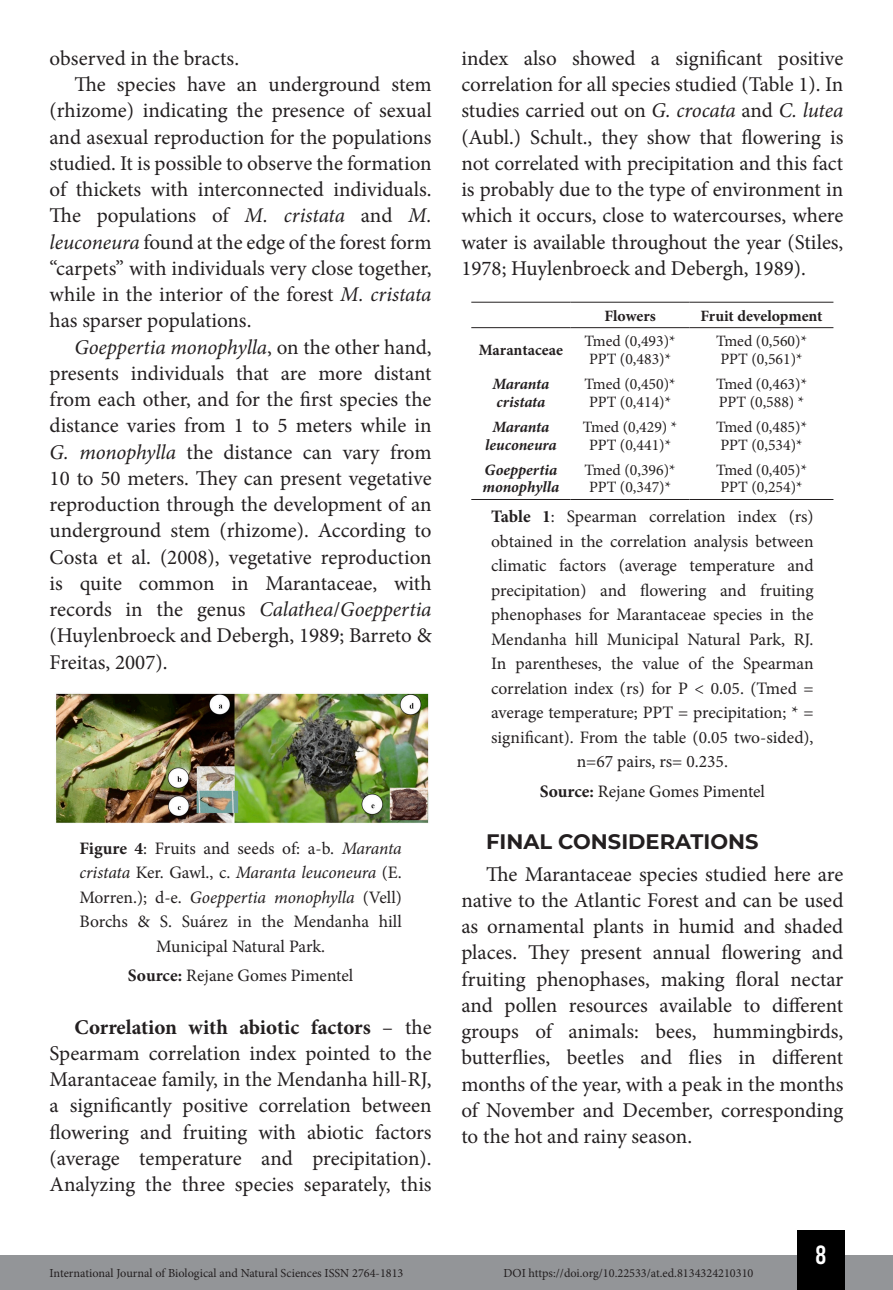
<style>
.page{position:relative;width:893px;height:1290px;background:#fff}
.page>*{position:absolute;margin:0;border:0;box-sizing:border-box;transform-origin:0 0}
.t1{font:26.25px "Bebas Kai";color:#fff}
.TXT{font:21px/26.2px "Minion Pro";color:#231f20;text-align:justify}
.TÍTULO{font:700 21px "Montserrat";color:#231f20}
.Info_Imagem{font:17.5px/24.5px "Minion Pro";color:#231f20;text-align:center}
.Tabela{font:15.75px "Minion Pro";color:#231f20}
.Tabela-2{font:italic 700 15.75px/17.5px "Minion Pro";letter-spacing:-.005em;color:#231f20}
.Tabela-3{font:700 15.75px "Minion Pro";color:#231f20}
.t2{font:12.25px "Minion Pro";color:#231f20}
.s1{font-style:italic}
.s2{font-weight:700}
</style>
<div class="page">
<div style="left:0;top:1255px;width:893px;height:35px;background:#939598"></div>
<div style="left:797px;top:1230px;width:48px;height:60px;background:#000"></div>
<img style="left:56px;top:693px;width:373px;height:130px">
<hr style="left:471px;top:302px;width:99px;height:1px;background:#231f20">
<hr style="left:570px;top:302px;width:120px;height:1px;background:#231f20">
<hr style="left:690px;top:302px;width:143px;height:1px;background:#231f20">
<hr style="left:471px;top:327px;width:99px;height:1px;background:#231f20">
<hr style="left:570px;top:327px;width:120px;height:1px;background:#231f20">
<hr style="left:690px;top:327px;width:143px;height:1px;background:#231f20">
<hr style="left:471px;top:499px;width:99px;height:1px;background:#231f20">
<hr style="left:570px;top:499px;width:120px;height:1px;background:#231f20">
<hr style="left:690px;top:499px;width:143px;height:1px;background:#231f20">
<p class="TXT" style="left:50px;top:45px;width:191px">observed in the bracts.</p>
<p class="TXT" style="left:50px;top:71px;width:384px;text-indent:25px">The species have an underground stem (rhizome) indicating the presence of sexual and asexual reproduction for the populations studied. It is possible to observe the formation of thickets with interconnected individuals.<br>The populations of <span class="s1">M. cristata</span> and <span class="s1">M. leuconeura</span> found at the edge of the forest form “carpets” with individuals very close together, while in the interior of the forest <span class="s1">M. cristata </span>has sparser populations.</p>
<p class="TXT" style="left:50px;top:334px;width:384px;text-indent:25px"><span class="s1">Goeppertia monophylla</span>, on the other hand, presents individuals that are more distant from each other, and for the first species the distance varies from 1 to 5 meters while in <span class="s1">G. monophylla</span> the distance can vary from 10 to 50 meters. They can present vegetative reproduction through the development of an underground stem (rhizome). According to Costa et al. (2008), vegetative reproduction is quite common in Marantaceae, with records in the genus <span class="s1">Calathea</span>/<span class="s1">Goeppertia </span>(Huylenbroeck and Debergh, 1989; Barreto &amp; Freitas, 2007).</p>
<p class="Info_Imagem" style="left:79px;top:836px;width:324px"><span class="s2">Figure 4</span>: Fruits and seeds of: a-b. <span class="s1">Maranta cristata</span> Ker. Gawl., c. <span class="s1">Maranta leuconeura</span> (E.<br>Morren.); d-e. <span class="s1">Goeppertia monophylla</span> (Vell)<br>Borchs &amp; S. Suárez in the Mendanha hill Municipal Natural Park.</p>
<p class="Info_Imagem" style="left:128px;top:963px;width:227px"><span class="s2">Source:</span> Rejane Gomes Pimentel</p>
<p class="TXT" style="left:50px;top:1014px;width:384px;text-indent:25px"><span class="s2">Correlation with abiotic factors</span> – the Spearmam correlation index pointed to the Marantaceae family, in the Mendanha hill-RJ, a significantly positive correlation between flowering and fruiting with abiotic factors (average temperature and precipitation).<br>Analyzing the three species separately, this</p>
<p class="TXT" style="left:461px;top:45px;width:384px">index also showed a significant positive correlation for all species studied (Table 1). In studies carried out on <span class="s1">G. crocata</span> and <span class="s1">C. lutea </span>(Aubl.) Schult., they show that flowering is not correlated with precipitation and this fact is probably due to the type of environment in which it occurs, close to watercourses, where water is available throughout the year (Stiles, 1978; Huylenbroeck and Debergh, 1989).</p>
<p class="Tabela-3" style="left:604px;top:304px;width:53px">Flowers</p>
<p class="Tabela-3" style="left:700px;top:304px;width:124px">Fruit development</p>
<p class="Tabela-3" style="left:479px;top:339px;width:86px">Marantaceae</p>
<p class="Tabela" style="left:584px;top:330px;width:93px">Tmed (0,493)*</p>
<p class="Tabela" style="left:589px;top:348px;width:84px">PPT (0,483)*</p>
<p class="Tabela" style="left:716px;top:330px;width:93px">Tmed (0,560)*</p>
<p class="Tabela" style="left:720px;top:348px;width:84px">PPT (0,561)*</p>
<p class="Tabela-2" style="left:492px;top:375px;width:59px">Maranta cristata</p>
<p class="Tabela" style="left:584px;top:373px;width:93px">Tmed (0,450)*</p>
<p class="Tabela" style="left:589px;top:391px;width:84px">PPT (0,414)*</p>
<p class="Tabela-2" style="left:485px;top:418px;width:73px;text-align:center">Maranta leuconeura</p>
<p class="Tabela" style="left:583px;top:416px;width:96px">Tmed (0,429) *</p>
<p class="Tabela" style="left:589px;top:434px;width:84px">PPT (0,441)*</p>
<p class="Tabela" style="left:716px;top:373px;width:93px">Tmed (0,463)*</p>
<p class="Tabela" style="left:719px;top:391px;width:87px">PPT (0,588) *</p>
<p class="Tabela" style="left:716px;top:416px;width:93px">Tmed (0,485)*</p>
<p class="Tabela" style="left:720px;top:434px;width:84px">PPT (0,534)*</p>
<p class="Tabela" style="left:716px;top:459px;width:93px">Tmed (0,405)*</p>
<p class="Tabela" style="left:720px;top:477px;width:84px">PPT (0,254)*</p>
<p class="Info_Imagem" style="left:491px;top:505px;width:324px"><span class="s2">Table 1</span>: Spearman correlation index (rs) obtained in the correlation analysis between climatic factors (average temperature and precipitation) and flowering and fruiting phenophases for Marantaceae species in the Mendanha hill Municipal Natural Park, RJ.<br>In parentheses, the value of the Spearman correlation index (rs) for P &lt; 0.05. (Tmed = average temperature; PPT = precipitation; * = significant). From the table (0.05 two-sided), n=67 pairs, rs= 0.235.</p>
<p class="Info_Imagem" style="left:540px;top:779px;width:227px"><span class="s2">Source:</span> Rejane Gomes Pimentel</p>
<p class="TÍTULO" style="left:486px;top:827px;width:274px">FINAL CONSIDERATIONS</p>
<p class="TXT" style="left:461px;top:861px;width:384px;text-indent:25px">The Marantaceae species studied here are native to the Atlantic Forest and can be used as ornamental plants in humid and shaded places. They present annual flowering and fruiting phenophases, making floral nectar and pollen resources available to different groups of animals: bees, hummingbirds, butterflies, beetles and flies in different months of the year, with a peak in the months of November and December, corresponding to the hot and rainy season.</p>
<p class="Tabela-2" style="left:482px;top:461px;width:78px">Goeppertia monophylla</p>
<p class="Tabela" style="left:584px;top:459px;width:93px">Tmed (0,396)*</p>
<p class="Tabela" style="left:589px;top:477px;width:84px">PPT (0,347)*</p>
<p class="t1" style="left:816px;top:1241px;width:12px">8</p>
<p class="t2" style="left:50px;top:1265px;width:355px">International Journal of Biological and Natural Sciences ISSN 2764-1813</p>
<p class="t2" style="left:503px;top:1265px;width:252px">DOI https://doi.org/10.22533/at.ed.8134324210310</p>
</div>
